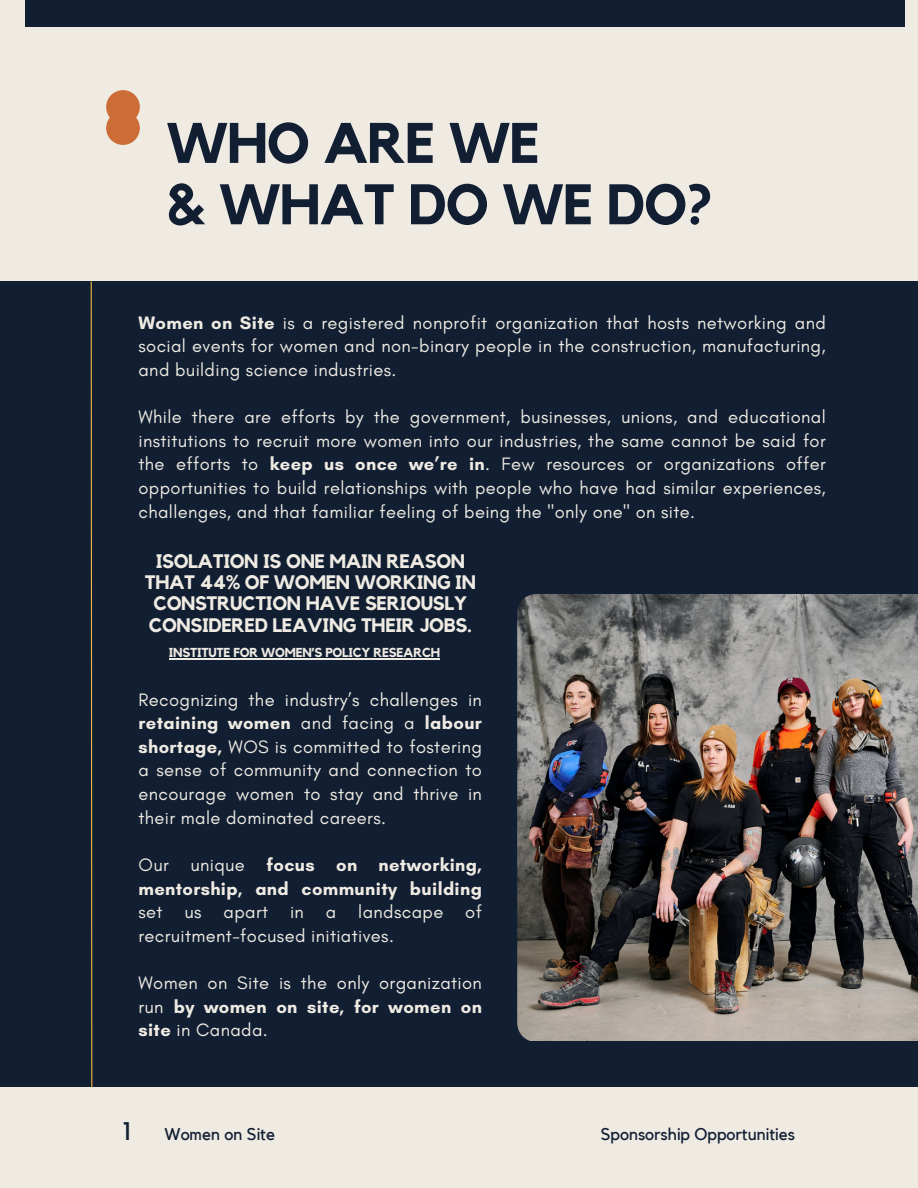
<style>
.page{position:relative;width:918px;height:1188px;background:#efebe3}
.page>*{position:absolute;margin:0;border:0;box-sizing:border-box;transform-origin:0 0}
.t1{font:700 56.4px/61.3px "Kollektif";letter-spacing:-.02em;color:#121f33}
.t2{font:25.35px "Kollektif";color:#121f33}
.t3{font:700 19.5px/21.3px "Kollektif";letter-spacing:-.02em;color:#efebe3;text-align:center}
.t4{font:18.3px/23.7px "Glacial Indifference";letter-spacing:.02em;color:#efebe3;text-align:justify}
.t5{font:16.95px "Kollektif";color:#121f33}
.t6{font:700 12.9px "Kollektif";letter-spacing:-.02em;color:#efebe3}
.s1{font-weight:700}
</style>
<div class="page">
<div style="left:0;top:281px;width:918px;height:806px;background:#121f33"></div>
<svg style="left:90px;top:281px;width:3px;height:807px"></svg>
<div style="left:106px;top:90px;width:34px;height:34px;background:#cc6d37;border-radius:50%"></div>
<div style="left:106px;top:111px;width:34px;height:34px;background:#cc6d37;border-radius:50%"></div>
<img style="left:517px;top:594px;width:401px;height:446px">
<div style="left:25px;top:0;width:614px;height:27px;background:#121f33"></div>
<div style="left:636px;top:0;width:269px;height:27px;background:#121f33"></div>
<hr style="left:169px;top:658px;width:271px;height:1px;background:#efebe3">
<h1 class="t1" style="left:166px;top:115px;width:548px">WHO ARE WE<br>&amp; WHAT DO WE DO?</h1>
<h3 class="t4" style="left:139px;top:310px;width:689px"><span class="s1">Women on Site</span> is a registered nonprofit organization that hosts networking and social events for women and non-binary people in the construction, manufacturing, and building science industries.</h3>
<h2 class="t4" style="left:139px;top:405px;width:689px">While there are efforts by the government, businesses, unions, and educational institutions to recruit more women into our industries, the same cannot be said for the efforts to <span class="s1">keep us once we’re in</span>. Few resources or organizations offer opportunities to build relationships with people who have had similar experiences, challenges, and that familiar feeling of being the "only one" on site.</h2>
<h3 class="t3" style="left:145px;top:551px;width:333px">ISOLATION IS ONE MAIN REASON<br>THAT 44% OF WOMEN WORKING IN<br>CONSTRUCTION HAVE SERIOUSLY<br>CONSIDERED LEAVING THEIR JOBS.</h3>
<p class="t6" style="left:169px;top:647px;width:273px">INSTITUTE FOR WOMEN’S POLICY RESEARCH</p>
<p class="t4" style="left:139px;top:687px;width:345px">Recognizing the industry’s challenges in <span class="s1">retaining women</span> and facing a <span class="s1">labour shortage,</span> WOS is committed to fostering a sense of community and connection to encourage women to stay and thrive in their male dominated careers.</p>
<h3 class="t4" style="left:139px;top:853px;width:345px">Our unique <span class="s1">focus on networking, mentorship, and community building </span>set us apart in a landscape of recruitment-focused initiatives.</h3>
<h3 class="t4" style="left:139px;top:971px;width:345px">Women on Site is the only organization run <span class="s1">by women on site, for women on site</span> in Canada.</h3>
<h4 class="t2" style="left:123px;top:1119px;width:9px">1</h4>
<h4 class="t5" style="left:165px;top:1126px;width:112px">Women on Site</h4>
<p class="t5" style="left:601px;top:1126px;width:196px">Sponsorship Opportunities</p>
</div>
